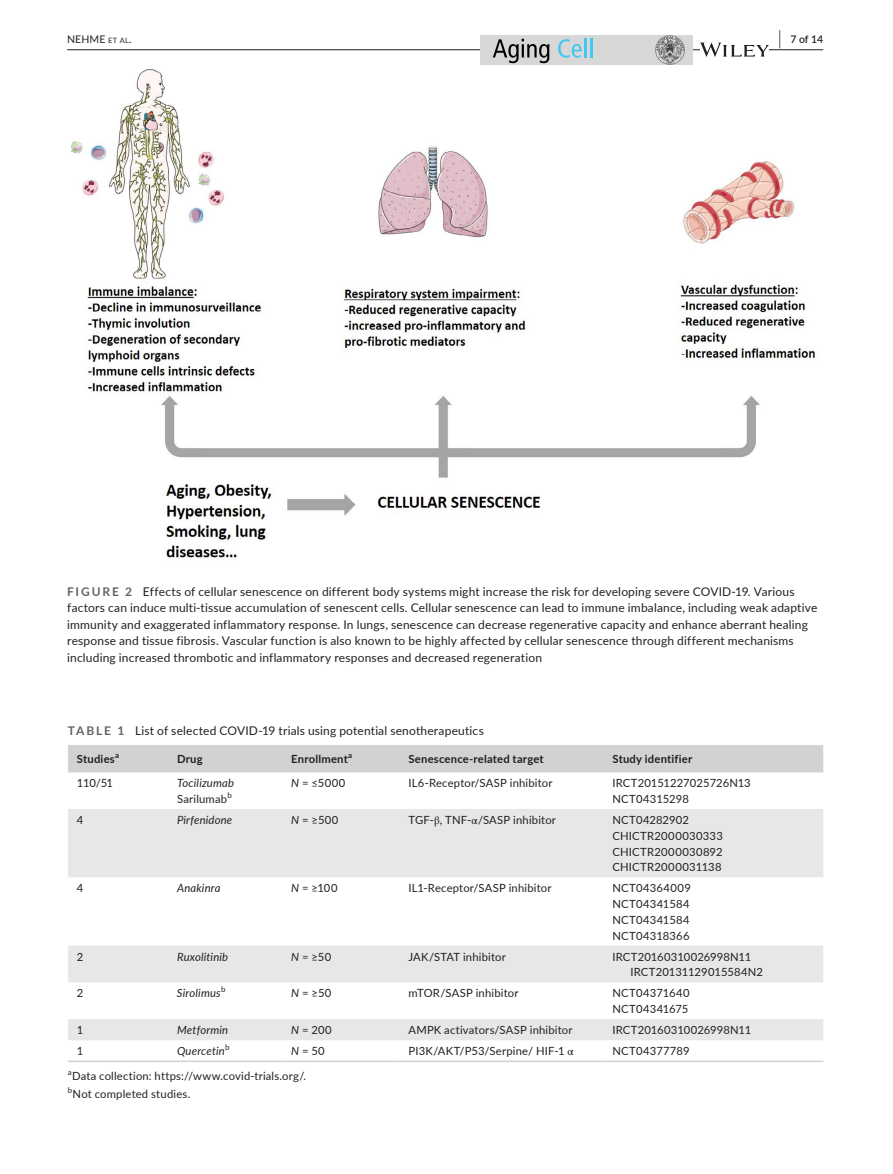
<style>
.page{position:relative;width:893px;height:1174px;background:#fff}
.page>*{position:absolute;margin:0;border:0;box-sizing:border-box;transform-origin:0 0}
.t1{font:12px/16.5px "Lato";letter-spacing:.015em;color:#231f20}
.t2{font:11.25px/15.8px "Lato";letter-spacing:.015em;color:#231f20}
.t3{font:italic 11.25px "Lato";letter-spacing:.015em;color:#231f20}
.t4{font:700 11.25px "Lato";letter-spacing:.02em;color:#231f20}
.t5{font:10.5px "Lato";letter-spacing:.015em;color:#231f20}
.t6{font:600 10.5px "Lato";color:#231f20}
.t7{font:7.8px "Lato";color:#231f20}
.t8{font:700 7.8px "Lato";color:#231f20}
.s1{font-size:7.35px}
.s2{font-size:19.5px}
.s3{font-weight:700;color:#636366}
.s4{font-style:italic}
.s5{font-family:"STIX"}
</style>
<div class="page">
<hr style="left:67px;top:49px;width:756px;height:1px;background:#231f20">
<div style="left:480px;top:35px;width:213px;height:29px;background:#d7d7d7"></div>
<svg style="left:493px;top:39px;width:56px;height:24px"></svg>
<svg style="left:558px;top:38px;width:34px;height:20px"></svg>
<img style="left:655px;top:35px;width:29px;height:29px">
<svg style="left:700px;top:43px;width:69px;height:14px"></svg>
<img style="left:71px;top:69px;width:745px;height:490px">
<div style="left:68px;top:745px;width:755px;height:27px;background:#d1d2d4"></div>
<svg style="left:68px;top:809px;width:755px;height:231px;fill:#e6e7e9"></svg>
<hr style="left:68px;top:1060px;width:100px;height:2px;background:#d1d2d4">
<hr style="left:168px;top:1060px;width:114px;height:2px;background:#d1d2d4">
<hr style="left:282px;top:1060px;width:118px;height:2px;background:#d1d2d4">
<hr style="left:400px;top:1060px;width:203px;height:2px;background:#d1d2d4">
<hr style="left:603px;top:1060px;width:220px;height:2px;background:#d1d2d4">
<p class="t5" style="left:67px;top:31px;width:66px">NEHME <span class="s1">et al</span>.</p>
<p class="t6" style="left:779px;top:31px;width:46px"><span class="s2">|</span> 7 of 14</p>
<p class="t1" style="left:67px;top:582px;width:752px"><span class="s3">FIGURE 2</span> Effects of cellular senescence on different body systems might increase the risk for developing severe COVID-19. Various factors can induce multi-tissue accumulation of senescent cells. Cellular senescence can lead to immune imbalance, including weak adaptive immunity and exaggerated inflammatory response. In lungs, senescence can decrease regenerative capacity and enhance aberrant healing response and tissue fibrosis. Vascular function is also known to be highly affected by cellular senescence through different mechanisms including increased thrombotic and inflammatory responses and decreased regeneration</p>
<p class="t1" style="left:68px;top:722px;width:417px"><span class="s3">TABLE 1</span> List of selected COVID-19 trials using potential senotherapeutics</p>
<p class="t4" style="left:77px;top:751px;width:39px">Studies</p>
<p class="t8" style="left:115px;top:749px;width:5px">a</p>
<p class="t4" style="left:177px;top:751px;width:27px">Drug</p>
<p class="t4" style="left:291px;top:751px;width:58px">Enrollment</p>
<p class="t8" style="left:348px;top:749px;width:5px">a</p>
<p class="t4" style="left:409px;top:751px;width:137px">Senescence-related target</p>
<p class="t4" style="left:612px;top:751px;width:81px">Study identifier</p>
<p class="t2" style="left:77px;top:774px;width:38px">110/51</p>
<p class="t3" style="left:177px;top:775px;width:59px">Tocilizumab</p>
<p class="t2" style="left:177px;top:790px;width:52px">Sarilumab</p>
<p class="t7" style="left:227px;top:789px;width:6px">b</p>
<p class="t2" style="left:291px;top:774px;width:56px"><span class="s4">N</span> = ≤5000</p>
<p class="t2" style="left:409px;top:774px;width:146px">IL6-Receptor/SASP inhibitor</p>
<p class="t2" style="left:612px;top:774px;width:140px">IRCT20151227025726N13<br>NCT04315298</p>
<p class="t2" style="left:77px;top:811px;width:8px">4</p>
<p class="t3" style="left:177px;top:812px;width:57px">Pirfenidone</p>
<p class="t2" style="left:291px;top:811px;width:49px"><span class="s4">N</span> = ≥500</p>
<p class="t2" style="left:409px;top:811px;width:149px">TGF-<span class="s5">β</span>, TNF-<span class="s5">α</span>/SASP inhibitor</p>
<p class="t2" style="left:612px;top:811px;width:112px">NCT04282902<br>CHICTR2000030333<br>CHICTR2000030892<br>CHICTR2000031138</p>
<p class="t2" style="left:77px;top:880px;width:8px">4</p>
<p class="t3" style="left:177px;top:880px;width:45px">Anakinra</p>
<p class="t2" style="left:291px;top:880px;width:48px"><span class="s4">N</span> = ≥100</p>
<p class="t2" style="left:409px;top:880px;width:144px">IL1-Receptor/SASP inhibitor</p>
<p class="t2" style="left:612px;top:880px;width:80px;text-align:justify">NCT04364009<br>NCT04341584<br>NCT04341584<br>NCT04318366</p>
<p class="t2" style="left:77px;top:948px;width:8px">2</p>
<p class="t3" style="left:177px;top:948px;width:53px">Ruxolitinib</p>
<p class="t2" style="left:291px;top:948px;width:41px"><span class="s4">N</span> = ≥50</p>
<p class="t2" style="left:409px;top:948px;width:99px">JAK/STAT inhibitor</p>
<p class="t2" style="left:630px;top:948px;width:134px;text-indent:-18px">IRCT20160310026998N11<br>IRCT20131129015584N2</p>
<p class="t2" style="left:77px;top:985px;width:8px">2</p>
<p class="t3" style="left:177px;top:985px;width:45px">Sirolimus</p>
<p class="t7" style="left:221px;top:984px;width:6px">b</p>
<p class="t2" style="left:291px;top:985px;width:41px"><span class="s4">N</span> = ≥50</p>
<p class="t2" style="left:409px;top:985px;width:111px">mTOR/SASP inhibitor</p>
<p class="t2" style="left:612px;top:985px;width:79px">NCT04371640<br>NCT04341675</p>
<p class="t2" style="left:77px;top:1021px;width:8px">1</p>
<p class="t3" style="left:177px;top:1022px;width:53px">Metformin</p>
<p class="t2" style="left:291px;top:1021px;width:42px"><span class="s4">N</span>=200</p>
<p class="t2" style="left:409px;top:1021px;width:166px">AMPK activators/SASP inhibitor</p>
<p class="t2" style="left:612px;top:1021px;width:140px">IRCT20160310026998N11</p>
<p class="t2" style="left:77px;top:1043px;width:8px">1</p>
<p class="t3" style="left:177px;top:1043px;width:49px">Quercetin</p>
<p class="t7" style="left:225px;top:1041px;width:6px">b</p>
<p class="t2" style="left:291px;top:1043px;width:35px"><span class="s4">N</span>=50</p>
<p class="t2" style="left:409px;top:1043px;width:166px">PI3K/AKT/P53/Serpine/ HIF-1 <span class="s5">α</span></p>
<p class="t2" style="left:612px;top:1043px;width:79px">NCT04377789</p>
<p class="t7" style="left:68px;top:1066px;width:5px">a</p>
<p class="t2" style="left:72px;top:1067px;width:235px">Data collection: https://www.covid-trials.org/.</p>
<p class="t7" style="left:68px;top:1084px;width:6px">b</p>
<p class="t2" style="left:73px;top:1085px;width:119px">Not completed studies.</p>
</div>
